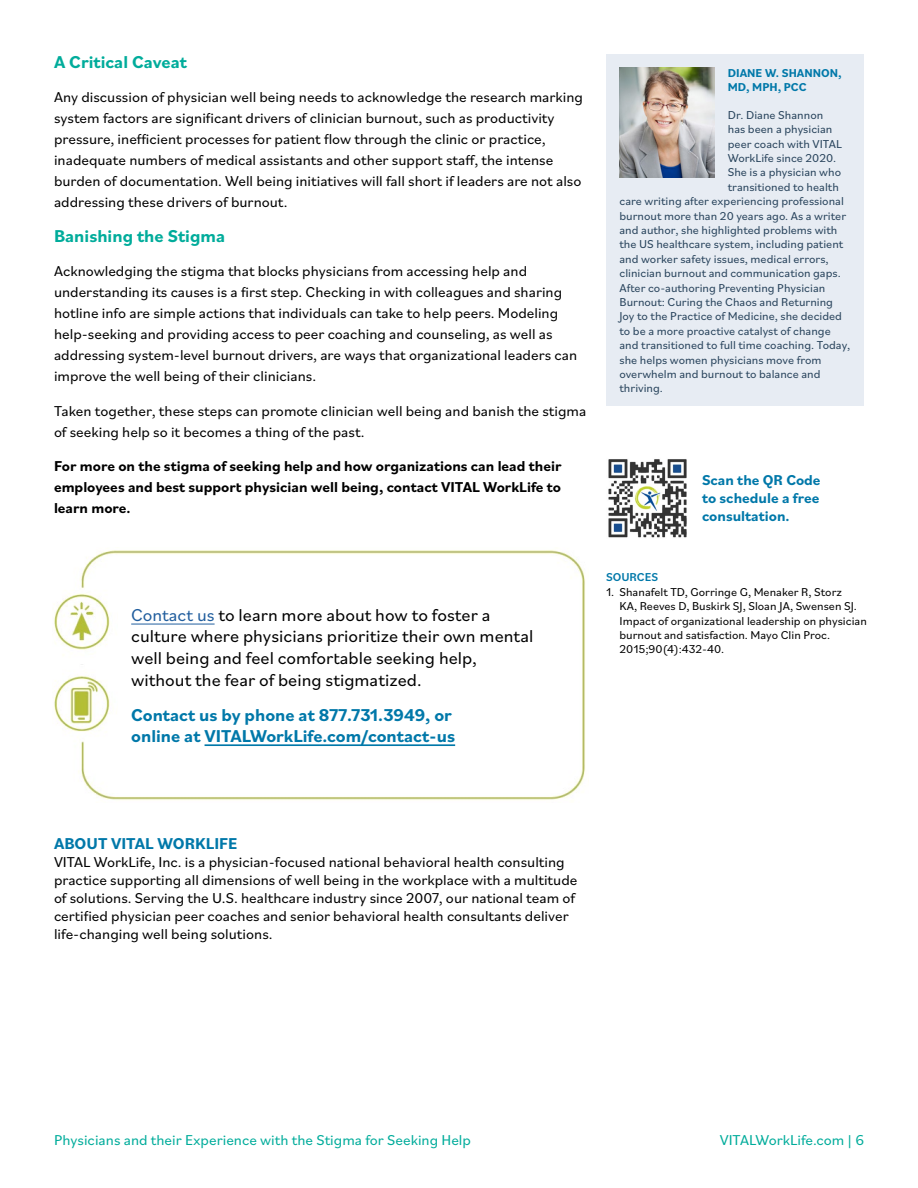
<style>
.page{position:relative;width:918px;height:1188px;background:#fff}
.page>*{position:absolute;margin:0;border:0;box-sizing:border-box;transform-origin:0 0}
.t1{font:18px/21.6px "Bilo";color:#000}
.t2{font:700 18px/21.6px "Bilo";color:#0078a9}
.t3{font:700 18px "Bilo";color:#00ac9b}
.t4{font:700 16.5px "Bilo";color:#0078a9}
.t5{font:15px/21px "Bilo";color:#000}
.t6{font:700 15px/21px "Bilo";color:#000;text-align:justify}
.t7{font:15px "Bilo";color:#00ac9b}
.t8{font:700 15px/18px "Bilo";color:#0078a9;text-align:justify}
.t9{font:12px "Bilo";color:#27425b}
.t10{font:12px/14.4px "Bilo";color:#000}
.t11{font:700 12px/14.4px "Bilo";color:#0078a9}
.t12{font:500 12px "Bilo";color:#0078a9}
.s1{color:#215e9e}
</style>
<div class="page">
<img style="left:54px;top:550px;width:532px;height:250px">
<div style="left:118px;top:573px;width:431px;height:203px;background:#fff"></div>
<hr style="left:131px;top:624px;width:84px;height:1px;background:#215e9e">
<hr style="left:205px;top:744px;width:250px;height:2px;background:#0078a9">
<div style="left:606px;top:54px;width:258px;height:352px;background:#e7ecf3"></div>
<img style="left:620px;top:68px;width:94px;height:110px">
<img style="left:608px;top:459px;width:79px;height:79px">
<p class="t3" style="left:54px;top:49px;width:134px">A Critical Caveat</p>
<p class="t5" style="left:54px;top:86px;width:531px">Any discussion of physician well being needs to acknowledge the research marking system factors are significant drivers of clinician burnout, such as productivity pressure, inefficient processes for patient flow through the clinic or practice, inadequate numbers of medical assistants and other support staff, the intense burden of documentation. Well being initiatives will fall short if leaders are not also addressing these drivers of burnout.</p>
<p class="t3" style="left:54px;top:223px;width:173px">Banishing the Stigma</p>
<p class="t5" style="left:54px;top:260px;width:525px">Acknowledging the stigma that blocks physicians from accessing help and understanding its causes is a first step. Checking in with colleagues and sharing hotline info are simple actions that individuals can take to help peers. Modeling help-seeking and providing access to peer coaching and counseling, as well as addressing system-level burnout drivers, are ways that organizational leaders can improve the well being of their clinicians.</p>
<p class="t5" style="left:54px;top:399px;width:534px">Taken together, these steps can promote clinician well being and banish the stigma of seeking help so it becomes a thing of the past.</p>
<p class="t6" style="left:54px;top:455px;width:509px">For more on the stigma of seeking help and how organizations can lead their employees and best support physician well being, contact VITAL WorkLife to learn more.</p>
<p class="t1" style="left:131px;top:603px;width:404px"><span class="s1">Contact us</span> to learn more about how to foster a culture where physicians prioritize their own mental well being and feel comfortable seeking help, without the fear of being stigmatized.</p>
<p class="t2" style="left:131px;top:703px;width:325px">Contact us by phone at 877.731.3949, or online at VITALWorkLife.com/contact-us</p>
<p class="t11" style="left:728px;top:65px;width:115px">DIANE W. SHANNON,<br>MD, MPH, PCC</p>
<p class="t9" style="left:728px;top:107px;width:97px">Dr. Diane Shannon</p>
<p class="t9" style="left:728px;top:121px;width:106px">has been a physician</p>
<p class="t9" style="left:728px;top:135px;width:116px">peer coach with VITAL</p>
<p class="t9" style="left:728px;top:150px;width:110px">WorkLife since 2020.</p>
<p class="t9" style="left:728px;top:164px;width:115px">She is a physician who</p>
<p class="t9" style="left:728px;top:179px;width:113px">transitioned to health</p>
<p class="t9" style="left:619px;top:193px;width:226px">care writing after experiencing professional</p>
<p class="t9" style="left:619px;top:207px;width:228px">burnout more than 20 years ago. As a writer</p>
<p class="t9" style="left:619px;top:222px;width:219px">and author, she highlighted problems with</p>
<p class="t9" style="left:619px;top:236px;width:225px">the US healthcare system, including patient</p>
<p class="t9" style="left:619px;top:251px;width:211px">and worker safety issues, medical errors,</p>
<p class="t9" style="left:619px;top:265px;width:223px">clinician burnout and communication gaps.</p>
<p class="t9" style="left:619px;top:279px;width:207px">After co-authoring Preventing Physician</p>
<p class="t9" style="left:619px;top:294px;width:215px">Burnout: Curing the Chaos and Returning</p>
<p class="t9" style="left:619px;top:308px;width:224px">Joy to the Practice of Medicine, she decided</p>
<p class="t9" style="left:619px;top:323px;width:213px">to be a more proactive catalyst of change</p>
<p class="t9" style="left:619px;top:337px;width:232px">and transitioned to full time coaching. Today,</p>
<p class="t9" style="left:619px;top:351px;width:204px">she helps women physicians move from</p>
<p class="t9" style="left:619px;top:366px;width:203px">overwhelm and burnout to balance and</p>
<p class="t9" style="left:619px;top:380px;width:45px">thriving.</p>
<p class="t8" style="left:702px;top:470px;width:120px">Scan the QR Code to schedule a free consultation.</p>
<p class="t12" style="left:606px;top:569px;width:54px">SOURCES</p>
<p class="t10" style="left:620px;top:584px;width:249px;text-indent:-14px">1. Shanafelt TD, Gorringe G, Menaker R, Storz<br>KA, Reeves D, Buskirk SJ, Sloan JA, Swensen SJ.<br>Impact of organizational leadership on physician burnout and satisfaction. Mayo Clin Proc.<br>2015;90(4):432-40.</p>
<p class="t4" style="left:54px;top:832px;width:185px">ABOUT VITAL WORKLIFE</p>
<p class="t5" style="left:54px;top:853px;width:525px;line-height:18px">VITAL WorkLife, Inc. is a physician-focused national behavioral health consulting practice supporting all dimensions of well being in the workplace with a multitude of solutions. Serving the U.S. healthcare industry since 2007, our national team of certified physician peer coaches and senior behavioral health consultants deliver life-changing well being solutions.</p>
<p class="t7" style="left:54px;top:1130px;width:419px">Physicians and their Experience with the Stigma for Seeking Help</p>
<p class="t7" style="left:720px;top:1130px;width:146px">VITALWorkLife.com | 6</p>
</div>
